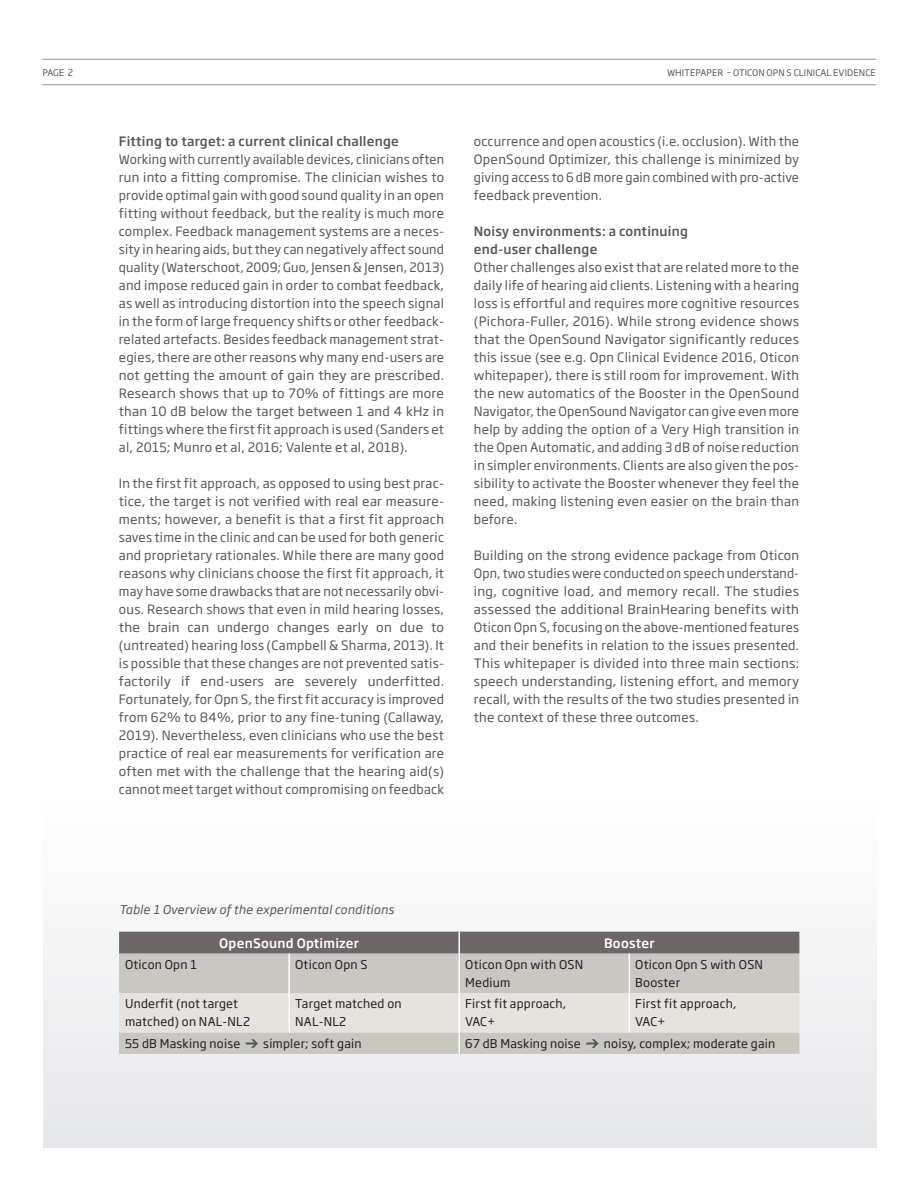
<style>
.page{position:relative;width:918px;height:1188px;background:#fff}
.page>*{position:absolute;margin:0;border:0;box-sizing:border-box;transform-origin:0 0}
.t1{font:12.75px/18px "Soho Gothic Pro";letter-spacing:.02em;color:#57585a;text-align:justify}
.t2{font:500 12.75px/18px "Soho Gothic Pro";letter-spacing:.02em;color:#57585a}
.t3{font:500 12.75px "Soho Gothic Pro";letter-spacing:.02em;color:#fff}
.t4{font:12px/18px "Soho Gothic Pro";letter-spacing:.02em;color:#231f20}
.t5{font:italic 12px "Soho Gothic Pro";letter-spacing:.02em;color:#57585a}
.t6{font:9px "Soho Gothic Pro";letter-spacing:.015em;color:#57585a}
</style>
<div class="page">
<div style="left:43px;top:804px;width:834px;height:344px;background:linear-gradient(to right,#f2f3f4,#f2f3f4)"></div>
<hr style="left:42px;top:84px;width:834px;height:1px;background:#928e8b">
<hr style="left:42px;top:59px;width:834px;height:1px;background:#928e8b">
<div style="left:119px;top:932px;width:680px;height:22px;background:#6b6766"></div>
<div style="left:119px;top:954px;width:680px;height:100px;background:#c9c7c2"></div>
<div style="left:119px;top:993px;width:680px;height:39px;background:#e6e2de"></div>
<hr style="left:458px;top:932px;width:2px;height:22px;background:#fff">
<hr style="left:458px;top:954px;width:2px;height:39px;background:#fff">
<hr style="left:458px;top:993px;width:2px;height:39px;background:#fff">
<hr style="left:458px;top:1032px;width:2px;height:22px;background:#fff">
<hr style="left:288px;top:954px;width:2px;height:39px;background:#fff">
<hr style="left:288px;top:993px;width:2px;height:39px;background:#fff">
<hr style="left:629px;top:954px;width:1px;height:39px;background:#fff">
<hr style="left:629px;top:993px;width:1px;height:39px;background:#fff">
<svg style="left:246px;top:1039px;width:12px;height:9px"></svg>
<svg style="left:586px;top:1039px;width:13px;height:9px"></svg>
<p class="t6" style="left:42px;top:66px;width:32px">PAGE 2</p>
<p class="t6" style="left:667px;top:66px;width:210px">WHITEPAPER – OTICON OPN S CLINICAL EVIDENCE</p>
<p class="t2" style="left:119px;top:132px;width:282px">Fitting to target: a current clinical challenge</p>
<p class="t1" style="left:119px;top:150px;width:327px">Working with currently available devices, clinicians often run into a fitting compromise. The clinician wishes to provide optimal gain with good sound quality in an open fitting without feedback, but the reality is much more complex. Feedback management systems are a neces&shy;sity in hearing aids, but they can negatively affect sound quality (Waterschoot, 2009; Guo, Jensen &amp; Jensen, 2013) and impose reduced gain in order to combat feedback, as well as introducing distortion into the speech signal in the form of large frequency shifts or other feedback&shy;related artefacts. Besides feedback management strat&shy;egies, there are other reasons why many end-users are not getting the amount of gain they are prescribed.<br>Research shows that up to 70% of fittings are more than 10 dB below the target between 1 and 4 kHz in fittings where the first fit approach is used (Sanders et al, 2015; Munro et al, 2016; Valente et al, 2018).</p>
<p class="t1" style="left:119px;top:474px;width:327px">In the first fit approach, as opposed to using best prac&shy;tice, the target is not verified with real ear measure&shy;ments; however, a benefit is that a first fit approach saves time in the clinic and can be used for both generic and proprietary rationales. While there are many good reasons why clinicians choose the first fit approach, it may have some drawbacks that are not necessarily obvi&shy;ous. Research shows that even in mild hearing losses, the brain can undergo changes early on due to (untreated) hearing loss (Campbell &amp; Sharma, 2013). It is possible that these changes are not prevented satis&shy;factorily if end-users are severely underfitted.<br>Fortunately, for Opn S, the first fit accuracy is improved from 62% to 84%, prior to any fine-tuning (Callaway, 2019). Nevertheless, even clinicians who use the best practice of real ear measurements for verification are often met with the challenge that the hearing aid(s) cannot meet target without compromising on feedback</p>
<p class="t1" style="left:474px;top:132px;width:327px">occurrence and open acoustics (i.e. occlusion). With the OpenSound Optimizer, this challenge is minimized by giving access to 6 dB more gain combined with pro-active feedback prevention.</p>
<p class="t2" style="left:474px;top:222px;width:216px">Noisy environments: a continuing end-user challenge</p>
<p class="t1" style="left:474px;top:258px;width:327px">Other challenges also exist that are related more to the daily life of hearing aid clients. Listening with a hearing loss is effortful and requires more cognitive resources (Pichora-Fuller, 2016). While strong evidence shows that the OpenSound Navigator significantly reduces this issue (see e.g. Opn Clinical Evidence 2016, Oticon whitepaper), there is still room for improvement. With the new automatics of the Booster in the OpenSound Navigator, the OpenSound Navigator can give even more help by adding the option of a Very High transition in the Open Automatic, and adding 3 dB of noise reduction in simpler environments. Clients are also given the pos&shy;sibility to activate the Booster whenever they feel the need, making listening even easier on the brain than before.</p>
<p class="t1" style="left:474px;top:546px;width:327px">Building on the strong evidence package from Oticon Opn, two studies were conducted on speech understand&shy;ing, cognitive load, and memory recall. The studies assessed the additional BrainHearing benefits with Oticon Opn S, focusing on the above-mentioned features and their benefits in relation to the issues presented.<br>This whitepaper is divided into three main sections: speech understanding, listening effort, and memory recall, with the results of the two studies presented in the context of these three outcomes.</p>
<p class="t5" style="left:119px;top:900px;width:276px">Table 1 Overview of the experimental conditions</p>
<p class="t3" style="left:219px;top:933px;width:141px">OpenSound Optimizer</p>
<p class="t3" style="left:604px;top:933px;width:52px">Booster</p>
<p class="t4" style="left:125px;top:955px;width:73px">Oticon Opn 1</p>
<p class="t4" style="left:295px;top:955px;width:74px">Oticon Opn S</p>
<p class="t4" style="left:465px;top:955px;width:119px">Oticon Opn with OSN<br>Medium</p>
<p class="t4" style="left:635px;top:955px;width:129px">Oticon Opn S with OSN<br>Booster</p>
<p class="t4" style="left:125px;top:994px;width:127px">Underfit (not target matched) on NAL-NL2</p>
<p class="t4" style="left:295px;top:994px;width:108px">Target matched on<br>NAL-NL2</p>
<p class="t4" style="left:465px;top:994px;width:103px">First fit approach,<br>VAC+</p>
<p class="t4" style="left:635px;top:994px;width:103px">First fit approach,<br>VAC+</p>
<p class="t4" style="left:125px;top:1034px;width:117px">55 dB Masking noise</p>
<p class="t4" style="left:263px;top:1034px;width:100px">simpler; soft gain</p>
<p class="t4" style="left:465px;top:1034px;width:117px">67 dB Masking noise</p>
<p class="t4" style="left:604px;top:1034px;width:173px">noisy, complex; moderate gain</p>
</div>
